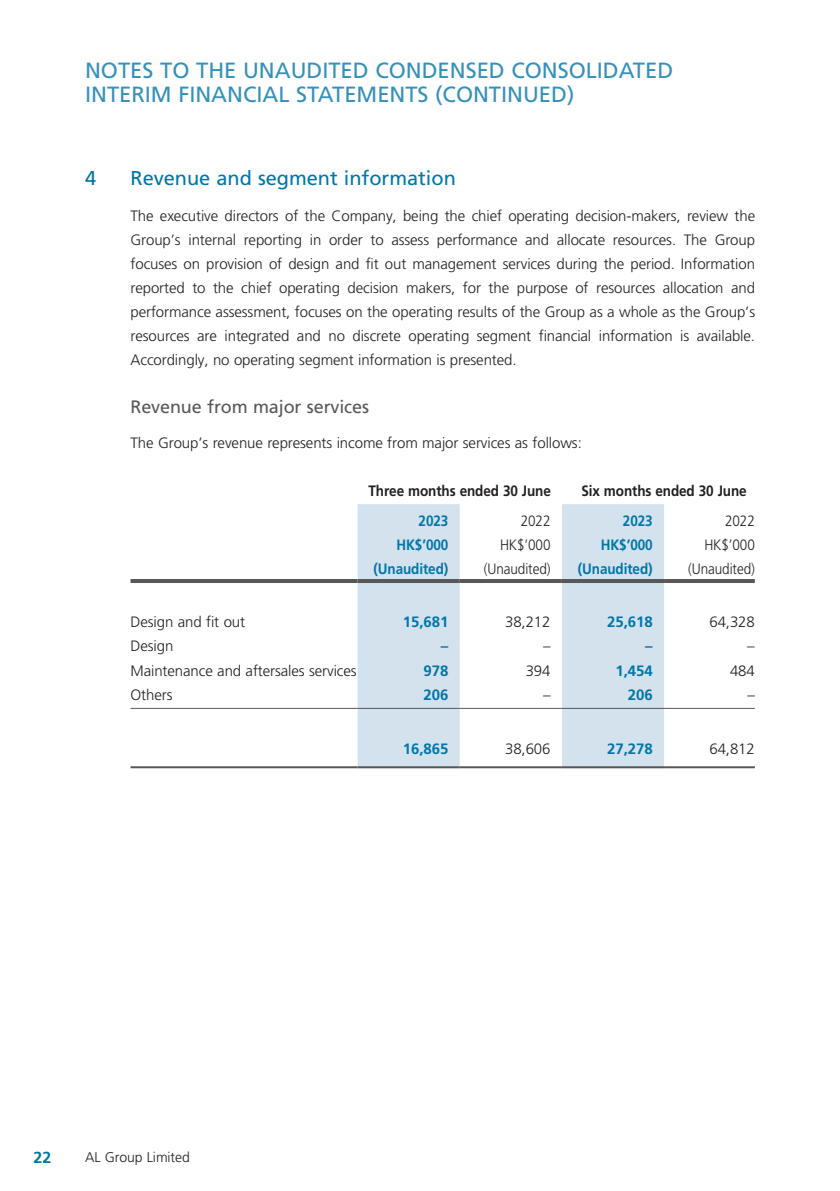
<style>
.page{position:relative;width:840px;height:1191px;background:#fff}
.page>*{position:absolute;margin:0;border:0;box-sizing:border-box;transform-origin:0 0}
.t1{font:22px/24px "Frutiger LT Std";color:#3590ba}
.t2{font:20px "Frutiger LT Std";color:#0076a9}
.t3{font:18px "Frutiger LT Std";letter-spacing:-.005em;color:#57585a}
.t4{font:700 16px "Frutiger LT Std";color:#0076a9}
.t5{font:300 15px/24px "Frutiger LT Std";letter-spacing:-.005em;color:#231f20;text-align:justify}
.t6{font:700 15px "Frutiger LT Std";letter-spacing:-.005em;color:#0076a9;scale:.9 1}
.t7{font:300 15px "Frutiger LT Std";letter-spacing:-.005em;color:#231f20;scale:.9 1}
.t8{font:700 15px "Frutiger LT Std";letter-spacing:-.005em;color:#231f20;scale:.9 1}
.t9{font:700 15px "Frutiger LT Std";letter-spacing:-.005em;color:#0076a9}
.t10{font:300 14px "Frutiger LT Std";letter-spacing:-.005em;color:#231f20}
</style>
<div class="page">
<svg style="left:357px;top:504px;width:306px;height:262px;fill:#d4e2ee"></svg>
<hr style="left:130px;top:579px;width:227px;height:4px;background:#57585a">
<hr style="left:357px;top:579px;width:102px;height:4px;background:#57585a">
<hr style="left:459px;top:579px;width:102px;height:4px;background:#57585a">
<hr style="left:561px;top:579px;width:102px;height:4px;background:#57585a">
<hr style="left:663px;top:579px;width:91px;height:4px;background:#57585a">
<hr style="left:130px;top:708px;width:227px;height:1px;background:#57585a">
<hr style="left:357px;top:708px;width:102px;height:1px;background:#57585a">
<hr style="left:459px;top:708px;width:102px;height:1px;background:#57585a">
<hr style="left:561px;top:708px;width:102px;height:1px;background:#57585a">
<hr style="left:663px;top:708px;width:91px;height:1px;background:#57585a">
<hr style="left:130px;top:766px;width:227px;height:2px;background:#57585a">
<hr style="left:357px;top:766px;width:102px;height:2px;background:#57585a">
<hr style="left:459px;top:766px;width:102px;height:2px;background:#57585a">
<hr style="left:561px;top:766px;width:102px;height:2px;background:#57585a">
<hr style="left:663px;top:766px;width:91px;height:2px;background:#57585a">
<h1 class="t1" style="left:85px;top:58px;width:589px">NOTES TO THE UNAUDITED CONDENSED CONSOLIDATED<br>INTERIM FINANCIAL STATEMENTS (CONTINUED)</h1>
<h2 class="t2" style="left:85px;top:166px;width:13px">4</h2>
<h2 class="t2" style="left:130px;top:166px;width:327px">Revenue and segment information</h2>
<p class="t5" style="left:130px;top:203px;width:625px">The executive directors of the Company, being the chief operating decision-makers, review the Group’s internal reporting in order to assess performance and allocate resources. The Group focuses on provision of design and fit out management services during the period. Information reported to the chief operating decision makers, for the purpose of resources allocation and performance assessment, focuses on the operating results of the Group as a whole as the Group’s resources are integrated and no discrete operating segment financial information is available.<br>Accordingly, no operating segment information is presented.</p>
<p class="t3" style="left:130px;top:396px;width:240px">Revenue from major services</p>
<p class="t5" style="left:130px;top:431px;width:452px">The Group’s revenue represents income from major services as follows:</p>
<p class="t8" style="left:368px;top:482px;width:204px">Three months ended 30 June</p>
<p class="t8" style="left:581px;top:482px;width:185px">Six months ended 30 June</p>
<p class="t6" style="left:418px;top:511px;width:35px">2023</p>
<p class="t7" style="left:520px;top:512px;width:35px">2022</p>
<p class="t6" style="left:622px;top:511px;width:35px">2023</p>
<p class="t7" style="left:724px;top:512px;width:35px">2022</p>
<p class="t6" style="left:396px;top:535px;width:59px">HK$’000</p>
<p class="t7" style="left:499px;top:536px;width:58px">HK$’000</p>
<p class="t6" style="left:600px;top:535px;width:59px">HK$’000</p>
<p class="t7" style="left:704px;top:536px;width:58px">HK$’000</p>
<p class="t6" style="left:373px;top:559px;width:85px">(Unaudited)</p>
<p class="t7" style="left:483px;top:560px;width:75px">(Unaudited)</p>
<p class="t6" style="left:577px;top:559px;width:85px">(Unaudited)</p>
<p class="t7" style="left:687px;top:560px;width:75px">(Unaudited)</p>
<p class="t5" style="left:130px;top:610px;width:116px">Design and fit out</p>
<p class="t9" style="left:403px;top:613px;width:47px">15,681</p>
<p class="t5" style="left:505px;top:610px;width:47px">38,212</p>
<p class="t9" style="left:607px;top:613px;width:47px">25,618</p>
<p class="t5" style="left:709px;top:610px;width:47px">64,328</p>
<p class="t5" style="left:130px;top:634px;width:44px">Design</p>
<p class="t9" style="left:440px;top:637px;width:9px">–</p>
<p class="t5" style="left:542px;top:634px;width:9px">–</p>
<p class="t9" style="left:644px;top:637px;width:9px">–</p>
<p class="t5" style="left:746px;top:634px;width:9px">–</p>
<p class="t5" style="left:130px;top:658px;width:228px">Maintenance and aftersales services</p>
<p class="t9" style="left:423px;top:661px;width:26px">978</p>
<p class="t5" style="left:525px;top:658px;width:26px">394</p>
<p class="t9" style="left:615px;top:661px;width:39px">1,454</p>
<p class="t5" style="left:729px;top:658px;width:26px">484</p>
<p class="t5" style="left:130px;top:682px;width:43px">Others</p>
<p class="t9" style="left:423px;top:685px;width:26px">206</p>
<p class="t5" style="left:542px;top:682px;width:9px">–</p>
<p class="t9" style="left:627px;top:685px;width:26px">206</p>
<p class="t5" style="left:747px;top:682px;width:9px">–</p>
<p class="t4" style="left:34px;top:1147px;width:19px">22</p>
<p class="t10" style="left:85px;top:1148px;width:106px">AL Group Limited</p>
<p class="t9" style="left:403px;top:740px;width:47px">16,865</p>
<p class="t5" style="left:505px;top:737px;width:47px">38,606</p>
<p class="t9" style="left:607px;top:740px;width:47px">27,278</p>
<p class="t5" style="left:709px;top:737px;width:47px">64,812</p>
</div>
